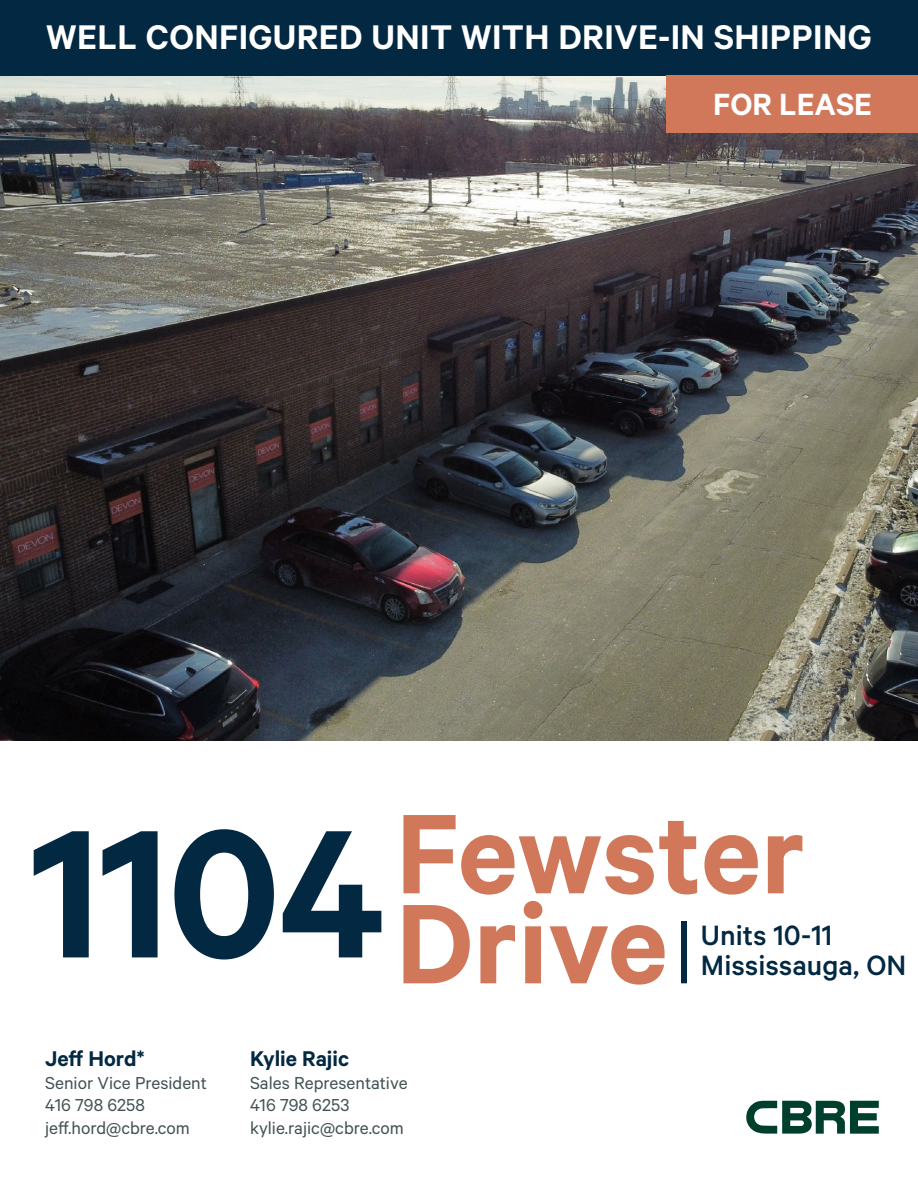
<style>
.page{position:relative;width:918px;height:1188px;background:#fff}
.page>*{position:absolute;margin:0;border:0;box-sizing:border-box;transform-origin:0 0}
.Heading_Large{font:600 205.5px "Calibre";color:#032842}
.Heading_Large-2{font:600 127.5px "Calibre";color:#d2785a}
.t1{font:600 38.55px "Calibre";letter-spacing:.01em;color:#fff}
.t2{font:600 34.5px "Calibre";color:#fff}
.Subheading_Large{font:500 31.5px "Calibre";color:#032842}
.Broker_Name{font:600 24px "Calibre";color:#032842}
.Contact_Info{font:19.5px "Calibre";color:#435254}
</style>
<div class="page">
<img style="left:0;top:76px;width:918px;height:664px">
<svg style="left:746px;top:1101px;width:133px;height:33px"></svg>
<div style="left:0;top:0;width:918px;height:76px;background:#032842"></div>
<div style="left:666px;top:75px;width:252px;height:58px;background:#d2785a"></div>
<div style="left:681px;top:921px;width:6px;height:62px;background:#032842"></div>
<p class="t1" style="left:46px;top:14px;width:827px">WELL CONFIGURED UNIT WITH DRIVE-IN SHIPPING</p>
<p class="t2" style="left:713px;top:84px;width:160px">FOR LEASE</p>
<p class="Heading_Large" style="left:30px;top:771px;width:357px">1104</p>
<p class="Heading_Large-2" style="left:396px;top:778px;width:411px">Fewster</p>
<p class="Heading_Large-2" style="left:396px;top:868px;width:273px">Drive</p>
<p class="Subheading_Large" style="left:701px;top:917px;width:133px">Units 10-11</p>
<p class="Subheading_Large" style="left:701px;top:947px;width:207px">Mississauga, ON</p>
<p class="Broker_Name" style="left:45px;top:1044px;width:101px">Jeff Hord*</p>
<p class="Contact_Info" style="left:45px;top:1071px;width:163px">Senior Vice President</p>
<p class="Contact_Info" style="left:45px;top:1094px;width:101px">416 798 6258</p>
<p class="Contact_Info" style="left:45px;top:1116px;width:146px">jeff.hord@cbre.com</p>
<p class="Broker_Name" style="left:250px;top:1044px;width:101px">Kylie Rajic</p>
<p class="Contact_Info" style="left:250px;top:1071px;width:159px">Sales Representative</p>
<p class="Contact_Info" style="left:250px;top:1094px;width:101px">416 798 6253</p>
<p class="Contact_Info" style="left:250px;top:1116px;width:155px">kylie.rajic@cbre.com</p>
</div>
